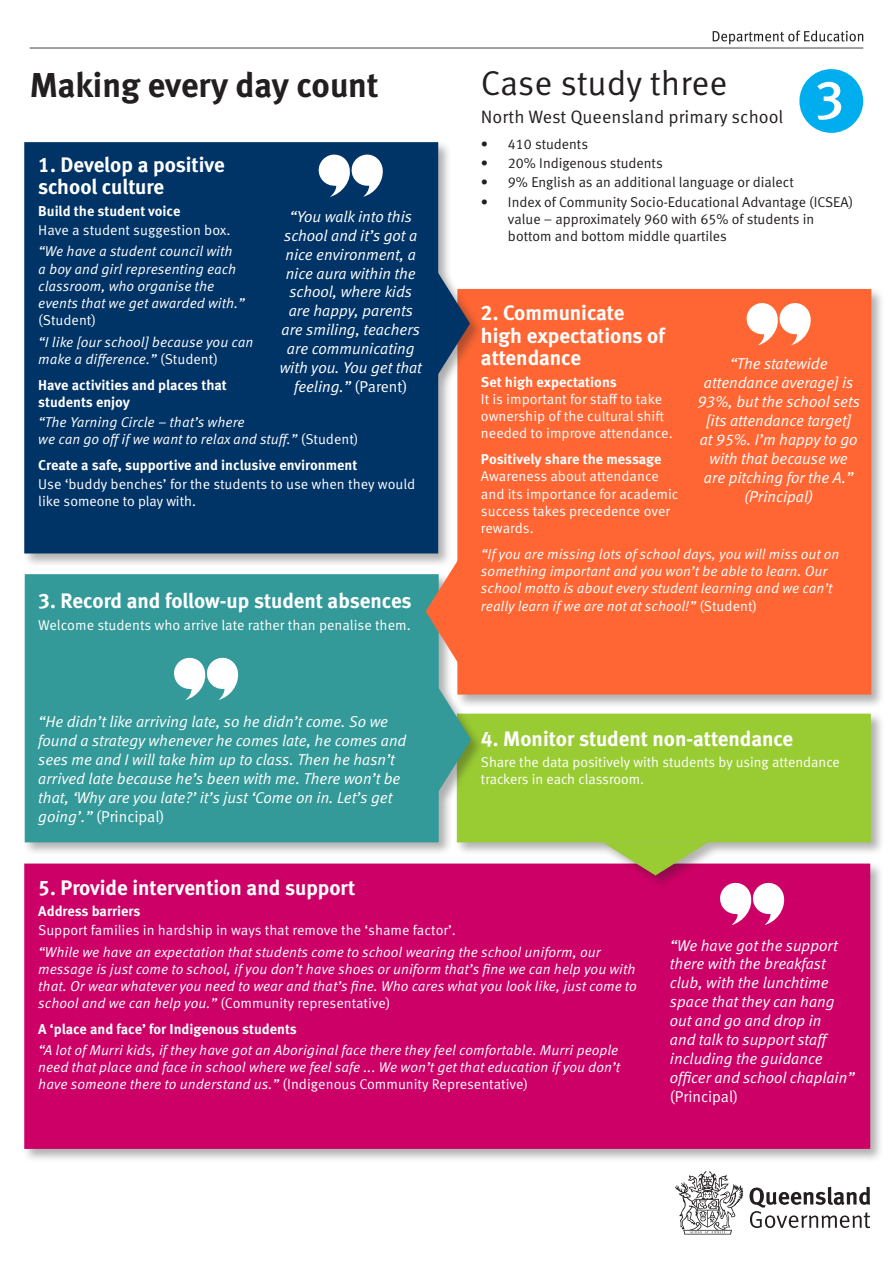
<style>
.page{position:relative;width:893px;height:1263px;background:#fff}
.page>*{position:absolute;margin:0;border:0;box-sizing:border-box;transform-origin:0 0}
.t1{font:500 54px "Meta OT";color:#fff}
.t2{font:34.5px "Meta Bold LF";letter-spacing:-.005em;color:#231f20}
.t3{font:34.5px "Meta OT Norm";color:#231f20}
.t4{font:21px/22.5px "Meta Bold LF";color:#fff}
.t5{font:18px "Meta OT Norm";color:#231f20}
.t6{font:italic 15.75px/18.9px "Meta Normal LF";color:#fff;text-align:center}
.t7{font:14.25px/17.2px "Meta OT Norm Ita";color:#fff}
.t8{font:14.25px/17.2px "Meta OT Norm";color:#fff}
.t9{font:700 14.25px/17.2px "Meta OT";color:#fff}
.t10{font:14.25px/17.1px "Meta Normal LF";color:#231f20}
.t11{font:14.25px/17.1px "Meta Normal LF";color:#fff}
.s1{font-family:"Meta OT Norm"}
.s2{font-family:"Meta Normal LF"}
.s3{font-style:normal}
</style>
<div class="page">
<svg style="left:749px;top:1187px;width:121px;height:41px"></svg>
<svg style="left:675px;top:1171px;width:68px;height:63px"></svg>
<img style="left:29px;top:30px;width:835px;height:19px">
<div style="left:22px;top:861px;width:862px;height:302px;background:#231f20;opacity:.35"></div>
<div style="left:24px;top:863px;width:846px;height:286px;background:#c06;border:2px solid #c06"></div>
<div style="left:22px;top:140px;width:430px;height:428px;background:#231f20;opacity:.35"></div>
<div style="left:24px;top:142px;width:414px;height:411px;background:#036;border:2px solid #036"></div>
<div style="left:455px;top:287px;width:430px;height:422px;background:#231f20;opacity:.35"></div>
<div style="left:457px;top:289px;width:414px;height:406px;background:#f63;border:2px solid #f63"></div>
<div style="left:22px;top:572px;width:431px;height:284px;background:#231f20;opacity:.35"></div>
<div style="left:25px;top:574px;width:414px;height:268px;background:#399;border:2px solid #399"></div>
<div style="left:455px;top:711px;width:430px;height:146px;background:#231f20;opacity:.35"></div>
<div style="left:457px;top:714px;width:414px;height:128px;background:#9c3"></div>
<div style="left:602px;top:840px;width:118px;height:49px;background:#231f20;opacity:.35"></div>
<svg style="left:603px;top:842px;width:105px;height:33px"></svg>
<div style="left:435px;top:270px;width:48px;height:118px;background:#231f20;opacity:.35"></div>
<svg style="left:437px;top:271px;width:33px;height:105px"></svg>
<svg style="left:426px;top:559px;width:33px;height:105px"></svg>
<div style="left:436px;top:686px;width:48px;height:119px;background:#231f20;opacity:.35"></div>
<svg style="left:438px;top:687px;width:33px;height:105px"></svg>
<div style="left:799px;top:69px;width:64px;height:64px;background:#00aeef;border-radius:50%"></div>
<svg style="left:318px;top:154px;width:65px;height:43px"></svg>
<svg style="left:746px;top:303px;width:65px;height:42px"></svg>
<svg style="left:174px;top:657px;width:65px;height:43px"></svg>
<svg style="left:720px;top:882px;width:65px;height:43px"></svg>
<p class="t2" style="left:30px;top:63px;width:350px">Making every day count</p>
<p class="t4" style="left:38px;top:152px;width:188px">1. Develop a positive school culture</p>
<p class="t9" style="left:38px;top:202px;width:144px">Build the student voice</p>
<p class="t8" style="left:38px;top:222px;width:194px">Have a student suggestion box.</p>
<p class="t7" style="left:38px;top:243px;width:208px">“We have a student council with<br>a boy and girl representing each classroom, who organise the events that we get awarded with.” <span class="s1">(Student)</span></p>
<p class="t7" style="left:38px;top:334px;width:217px">“I like [our school] because you can make a difference.” <span class="s1">(Student)</span></p>
<p class="t9" style="left:38px;top:376px;width:190px">Have activities and places that students enjoy</p>
<p class="t7" style="left:38px;top:413px;width:322px">“The Yarning Circle – that’s where<br>we can go off if we want to relax and stuff.” <span class="s1">(Student)</span></p>
<p class="t9" style="left:38px;top:456px;width:321px">Create a safe, supportive and inclusive environment</p>
<p class="t8" style="left:38px;top:476px;width:379px">Use ‘buddy benches’ for the students to use when they would like <span class="s2">someone to play with.</span></p>
<p class="t6" style="left:280px;top:207px;width:144px">“You walk into this school and it’s got a nice environment, a nice aura within the school, where kids are happy, parents are smiling, teachers are communicating with you. You get that feeling.” <span class="s3">(Parent)</span></p>
<p class="t4" style="left:38px;top:589px;width:375px">3. Record and follow-up student absences</p>
<p class="t8" style="left:38px;top:616px;width:374px">Welcome students who arrive late rather than penalise them.</p>
<p class="t6" style="left:38px;top:712px;width:370px;text-align:left">“He didn’t like arriving late, so he didn’t come. So we found a strategy whenever he comes late, he comes and sees me and I will take him up to class. Then he hasn’t arrived late because he’s been with me. There won’t be that, ‘Why are you late?’ it’s just ‘Come on in. Let’s get going’.” <span class="s3">(Principal)</span></p>
<p class="t3" style="left:481px;top:62px;width:248px">Case study three</p>
<p class="t5" style="left:481px;top:106px;width:304px">North West Queensland primary school</p>
<p class="t10" style="left:481px;top:135px;width:109px">• 410 students</p>
<p class="t10" style="left:481px;top:155px;width:183px">• 20% Indigenous students</p>
<p class="t10" style="left:481px;top:174px;width:314px">• 9% English as an additional language or dialect</p>
<p class="t10" style="left:508px;top:193px;width:347px;text-indent:-27px">• Index of Community Socio-Educational Advantage (ICSEA) value – approximately 960 with 65% of students in bottom and bottom middle quartiles</p>
<p class="t1" style="left:815px;top:58px;width:30px">3</p>
<p class="t4" style="left:481px;top:301px;width:185px">2. Communicate high expectations of attendance</p>
<p class="t9" style="left:481px;top:373px;width:137px">Set high expectations</p>
<p class="t8" style="left:481px;top:390px;width:193px">It is important for staff to take ownership of the cultural shift needed to improve attendance.</p>
<p class="t9" style="left:481px;top:451px;width:182px">Positively share the message</p>
<p class="t8" style="left:481px;top:468px;width:199px">Awareness about attendance and its importance for academic success takes precedence over rewards.</p>
<p class="t7" style="left:481px;top:545px;width:360px">“If you are missing lots of school days, you will miss out on something important and you won’t be able to learn. Our school motto is about every student learning and we can’t really learn if we are not at school!” <span class="s1">(Student)</span></p>
<p class="t6" style="left:697px;top:354px;width:164px">“The statewide attendance average] is<br>93%, but the school sets [its attendance target]<br>at 95%. I’m happy to go with that because we are pitching for the A.” (Principal)</p>
<p class="t4" style="left:481px;top:727px;width:314px">4. Monitor student non-attendance</p>
<p class="t11" style="left:481px;top:753px;width:360px">Share the data positively with students by using attendance trackers in each classroom.</p>
<p class="t4" style="left:38px;top:876px;width:319px">5. Provide intervention and support</p>
<p class="t9" style="left:38px;top:903px;width:104px">Address barriers</p>
<p class="t8" style="left:38px;top:922px;width:419px">Support families in hardship in ways that remove the ‘shame factor’.</p>
<p class="t7" style="left:38px;top:943px;width:600px">“While we have an expectation that students come to school wearing the school uniform, our message is just come to school, if you don’t have shoes or uniform that’s fine we can help you with that. Or wear whatever you need to wear and that’s fine. Who cares what you look like, just come to school and we can help you.” <span class="s1">(Community representative)</span></p>
<p class="t9" style="left:38px;top:1020px;width:260px">A ‘place and face’ for Indigenous students</p>
<p class="t7" style="left:38px;top:1042px;width:583px;text-align:justify">“A lot of Murri kids, if they have got an Aboriginal face there they feel comfortable. Murri people need that place and face in school where we feel safe ... We won’t get that education if you don’t have someone there to understand us.” <span class="s1">(Indigenous Community Representative)</span></p>
<p class="t6" style="left:670px;top:935px;width:186px;text-align:left">“We have got the support there with the breakfast club, with the lunchtime space that they can hang out and go and drop in<br>and talk to support staff including the guidance officer and school chaplain” <span class="s3">(Principal)</span></p>
</div>
